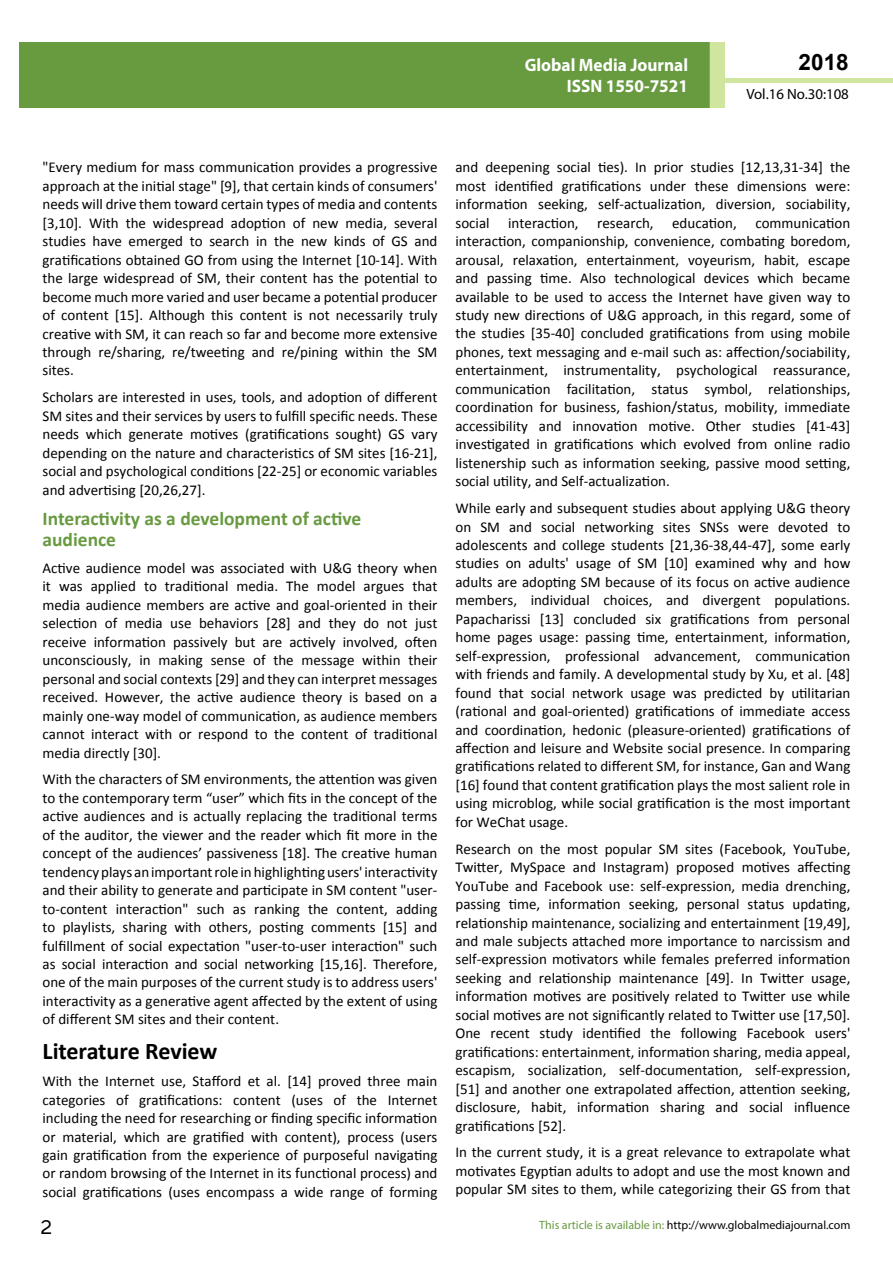
<style>
.page{position:relative;width:893px;height:1263px;background:#fff}
.page>*{position:absolute;margin:0;border:0;box-sizing:border-box;transform-origin:0 0}
.t1{font:25.5px "Tunga";color:#000}
.t2{font:700 24px "Calibri";color:#000}
.t3{font:700 22.5px "Arial";color:#000}
.t4{font:700 19.5px/21.5px "Calibri";color:#689a40}
.t5{font:700 18px/21.6px "Myriad Pro";color:#fff;text-align:right;scale:.96 1}
.t6{font:15px/18.5px "Calibri";color:#000;text-align:justify}
.t7{font:14.85px "Myriad Pro";color:#000}
.t8{font:12px "Myriad Pro";color:#000}
.s1{color:#689a40}
</style>
<div class="page">
<hr style="left:725px;top:78px;width:168px;height:4px;background:#d0e69e">
<div style="left:19px;top:42px;width:690px;height:66px;background:#689a40"></div>
<div style="left:709px;top:42px;width:16px;height:66px;background:#d0e69e"></div>
<p class="t5" style="left:517px;top:53px;width:198px">ARCHIVOS DE MEDICINA<br>ISSN 1698-9465</p>
<h3 class="t3" style="left:799px;top:47px;width:52px">2018</h3>
<p class="t5" style="left:525px;top:53px;width:172px">Global Media Journal<br>ISSN 1550-7521</p>
<p class="t7" style="left:746px;top:84px;width:104px">Vol.16 No.30:108</p>
<p class="t6" style="left:43px;top:158px;width:396px">"Every medium for mass communication provides a progressive approach at the initial stage" [9], that certain kinds of consumers' needs will drive them toward certain types of media and contents [3,10]. With the widespread adoption of new media, several studies have emerged to search in the new kinds of GS and gratifications obtained GO from using the Internet [10-14]. With the large widespread of SM, their content has the potential to become much more varied and user became a potential producer of content [15]. Although this content is not necessarily truly creative with SM, it can reach so far and become more extensive through re/sharing, re/tweeting and re/pining within the SM sites.</p>
<p class="t6" style="left:43px;top:388px;width:396px">Scholars are interested in uses, tools, and adoption of different SM sites and their services by users to fulfill specific needs. These needs which generate motives (gratifications sought) GS vary depending on the nature and characteristics of SM sites [16-21], social and psychological conditions [22-25] or economic variables and advertising [20,26,27].</p>
<h3 class="t4" style="left:43px;top:507px;width:320px">Interactivity as a development of active audience</h3>
<p class="t6" style="left:43px;top:559px;width:396px">Active audience model was associated with U&amp;G theory when it was applied to traditional media. The model argues that media audience members are active and goal-oriented in their selection of media use behaviors [28] and they do not just receive information passively but are actively involved, often unconsciously, in making sense of the message within their personal and social contexts [29] and they can interpret messages received. However, the active audience theory is based on a mainly one-way model of communication, as audience members cannot interact with or respond to the content of traditional media directly [30].</p>
<p class="t6" style="left:43px;top:770px;width:396px">With the characters of SM environments, the attention was given to the contemporary term “user” which fits in the concept of the active audiences and is actually replacing the traditional terms of the auditor, the viewer and the reader which fit more in the concept of the audiences’ passiveness [18]. The creative human tendency plays an important role in highlighting users' interactivity and their ability to generate and participate in SM content "user&shy;to-content interaction" such as ranking the content, adding to playlists, sharing with others, posting comments [15] and fulfillment of social expectation "user-to-user interaction" such as social interaction and social networking [15,16]. Therefore, one of the main purposes of the current study is to address users' interactivity as a generative agent affected by the extent of using of different SM sites and their content.</p>
<h2 class="t2" style="left:43px;top:1036px;width:176px">Literature Review</h2>
<p class="t6" style="left:43px;top:1072px;width:396px">With the Internet use, Stafford et al. [14] proved three main categories of gratifications: content (uses of the Internet including the need for researching or finding specific information or material, which are gratified with content), process (users gain gratification from the experience of purposeful navigating or random browsing of the Internet in its functional process) and social gratifications (uses encompass a wide range of forming</p>
<h1 class="t1" style="left:41px;top:1210px;width:13px">2</h1>
<p class="t6" style="left:455px;top:158px;width:396px">and deepening social ties). In prior studies [12,13,31-34] the most identified gratifications under these dimensions were: information seeking, self-actualization, diversion, sociability, social interaction, research, education, communication interaction, companionship, convenience, combating boredom, arousal, relaxation, entertainment, voyeurism, habit, escape and passing time. Also technological devices which became available to be used to access the Internet have given way to study new directions of U&amp;G approach, in this regard, some of the studies [35-40] concluded gratifications from using mobile phones, text messaging and e-mail such as: affection/sociability, entertainment, instrumentality, psychological reassurance, communication facilitation, status symbol, relationships, coordination for business, fashion/status, mobility, immediate accessibility and innovation motive. Other studies [41-43] investigated in gratifications which evolved from online radio listenership such as information seeking, passive mood setting, social utility, and Self-actualization.</p>
<p class="t6" style="left:455px;top:499px;width:396px">While early and subsequent studies about applying U&amp;G theory on SM and social networking sites SNSs were devoted to adolescents and college students [21,36-38,44-47], some early studies on adults' usage of SM [10] examined why and how adults are adopting SM because of its focus on active audience members, individual choices, and divergent populations.<br>Papacharissi [13] concluded six gratifications from personal home pages usage: passing time, entertainment, information, self-expression, professional advancement, communication with friends and family. A developmental study by Xu, et al. [48] found that social network usage was predicted by utilitarian (rational and goal-oriented) gratifications of immediate access and coordination, hedonic (pleasure-oriented) gratifications of affection and leisure and Website social presence. In comparing gratifications related to different SM, for instance, Gan and Wang [16] found that content gratification plays the most salient role in using microblog, while social gratification is the most important for WeChat usage.</p>
<p class="t6" style="left:455px;top:839px;width:396px">Research on the most popular SM sites (Facebook, YouTube, Twitter, MySpace and Instagram) proposed motives affecting YouTube and Facebook use: self-expression, media drenching, passing time, information seeking, personal status updating, relationship maintenance, socializing and entertainment [19,49], and male subjects attached more importance to narcissism and self-expression motivators while females preferred information seeking and relationship maintenance [49]. In Twitter usage, information motives are positively related to Twitter use while social motives are not significantly related to Twitter use [17,50].<br>One recent study identified the following Facebook users' gratifications: entertainment, information sharing, media appeal, escapism, socialization, self-documentation, self-expression, [51] and another one extrapolated affection, attention seeking, disclosure, habit, information sharing and social influence gratifications [52].</p>
<p class="t6" style="left:455px;top:1143px;width:396px">In the current study, it is a great relevance to extrapolate what motivates Egyptian adults to adopt and use the most known and popular SM sites to them, while categorizing their GS from that</p>
<p class="t8" style="left:539px;top:1218px;width:313px"><span class="s1">This article is available in:</span> http://www.globalmediajournal.com</p>
</div>
